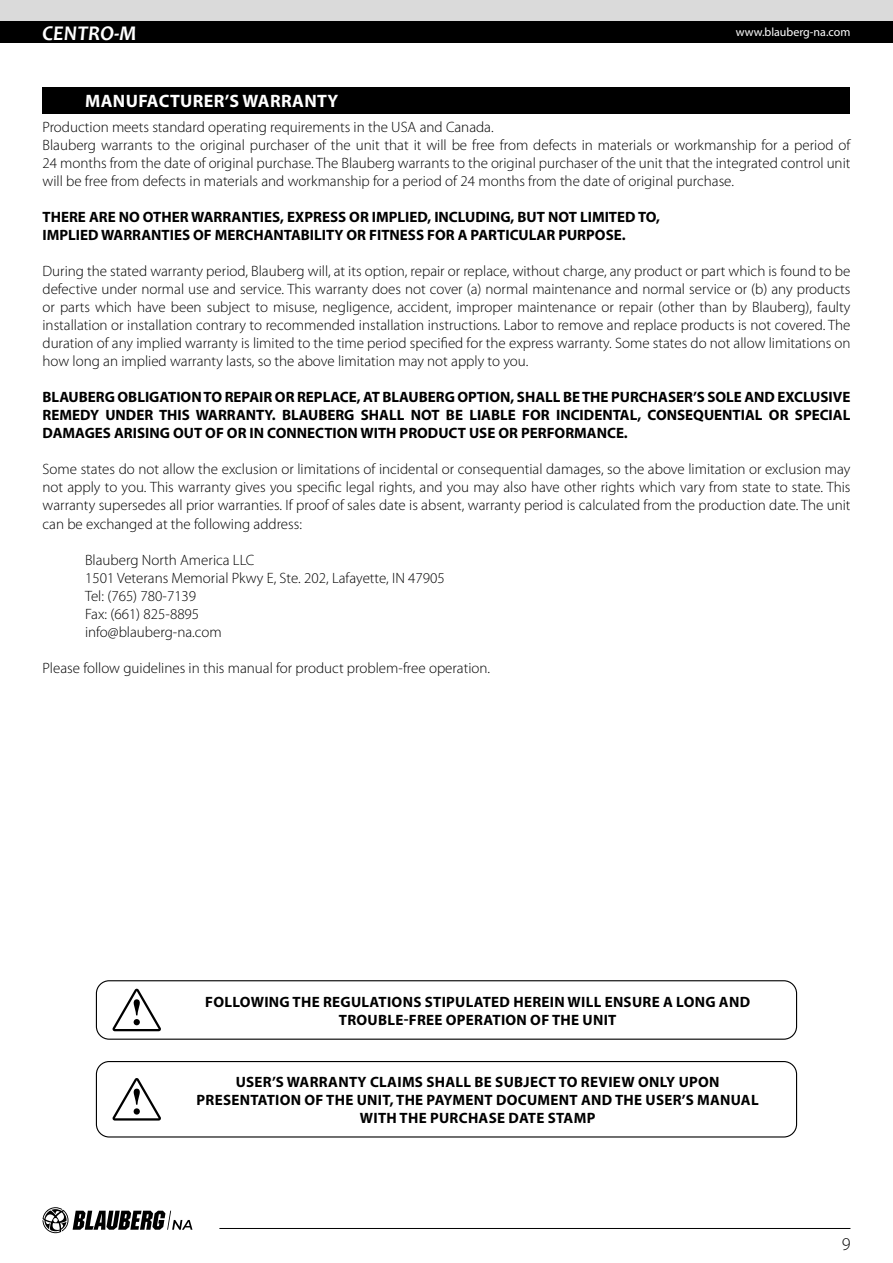
<style>
.page{position:relative;width:893px;height:1263px;background:#fff}
.page>*{position:absolute;margin:0;border:0;box-sizing:border-box;transform-origin:0 0}
.t1{font:italic 700 21px "Candara";color:#fff}
.t2{font:700 18px "Myriad Pro";letter-spacing:.02em;color:#fff}
.t3{font:300 18px "Myriad Pro";color:#000}
.t4{font:300 15px/18px "Myriad Pro";color:#000}
.t5{font:700 15px/18px "Myriad Pro";letter-spacing:.005em;color:#000;text-align:center}
.t6{font:12px "Myriad Pro";color:#fff}
</style>
<div class="page">
<div style="left:0;top:0;width:893px;height:21px;background:#dadada"></div>
<div style="left:0;top:21px;width:893px;height:22px;background:#000"></div>
<svg style="left:43px;top:1207px;width:149px;height:26px"></svg>
<hr style="left:219px;top:1228px;width:631px;height:1px;background:#000">
<div style="left:43px;top:87px;width:807px;height:27px;background:#000"></div>
<div style="left:96px;top:980px;width:701px;height:60px;border:1px solid #000;border-radius:13px"></div>
<svg style="left:112px;top:989px;width:49px;height:42px"></svg>
<div style="left:96px;top:1061px;width:701px;height:76px;border:1px solid #000;border-radius:13px"></div>
<svg style="left:112px;top:1078px;width:49px;height:42px"></svg>
<h1 class="t1" style="left:43px;top:20px;width:24px">CENTR</h1>
<h1 class="t1" style="left:101px;top:20px;width:37px">O-M</h1>
<p class="t6" style="left:736px;top:25px;width:116px">www.blauberg-na.com</p>
<p class="t2" style="left:85px;top:89px;width:255px">MANUFACTURER’S WARRANTY</p>
<p class="t4" style="left:43px;top:119px;width:809px">Production meets standard operating requirements in the USA and Canada.<br>Blauberg warrants to the original purchaser of the unit that it will be free from defects in materials or workmanship for a period of 24 months from the date of original purchase. The Blauberg warrants to the original purchaser of the unit that the integrated control unit will be free from defects in materials and workmanship for a period of 24 months from the date of original purchase.</p>
<p class="t5" style="left:43px;top:208px;width:619px;text-align:left">THERE ARE NO OTHER WARRANTIES, EXPRESS OR IMPLIED, INCLUDING, BUT NOT LIMITED TO,<br>IMPLIED WARRANTIES OF MERCHANTABILITY OR FITNESS FOR A PARTICULAR PURPOSE.</p>
<p class="t4" style="left:43px;top:263px;width:809px;text-align:justify">During the stated warranty period, Blauberg will, at its option, repair or replace, without charge, any product or part which is found to be defective under normal use and service. This warranty does not cover (a) normal maintenance and normal service or (b) any products or parts which have been subject to misuse, negligence, accident, improper maintenance or repair (other than by Blauberg), faulty installation or installation contrary to recommended installation instructions. Labor to remove and replace products is not covered. The duration of any implied warranty is limited to the time period specified for the express warranty. Some states do not allow limitations on how long an implied warranty lasts, so the above limitation may not apply to you.</p>
<p class="t5" style="left:43px;top:388px;width:809px;text-align:justify">BLAUBERG OBLIGATION TO REPAIR OR REPLACE, AT BLAUBERG OPTION, SHALL BE THE PURCHASER’S SOLE AND EXCLUSIVE REMEDY UNDER THIS WARRANTY. BLAUBERG SHALL NOT BE LIABLE FOR INCIDENTAL, CONSEQUENTIAL OR SPECIAL DAMAGES ARISING OUT OF OR IN CONNECTION WITH PRODUCT USE OR PERFORMANCE.</p>
<p class="t4" style="left:43px;top:461px;width:809px;text-align:justify">Some states do not allow the exclusion or limitations of incidental or consequential damages, so the above limitation or exclusion may not apply to you. This warranty gives you specific legal rights, and you may also have other rights which vary from state to state. This warranty supersedes all prior warranties. If proof of sales date is absent, warranty period is calculated from the production date. The unit can be exchanged at the following address:</p>
<p class="t4" style="left:85px;top:551px;width:361px">Blauberg North America LLC<br>1501 Veterans Memorial Pkwy E, Ste. 202, Lafayette, IN 47905<br>Tel: (765) 780-7139<br>Fax: (661) 825-8895<br>info@blauberg-na.com</p>
<p class="t4" style="left:43px;top:659px;width:449px">Please follow guidelines in this manual for product problem-free operation.</p>
<p class="t5" style="left:205px;top:992px;width:547px">FOLLOWING THE REGULATIONS STIPULATED HEREIN WILL ENSURE A LONG AND<br>TROUBLE-FREE OPERATION OF THE UNIT</p>
<p class="t5" style="left:197px;top:1072px;width:564px">USER’S WARRANTY CLAIMS SHALL BE SUBJECT TO REVIEW ONLY UPON<br>PRESENTATION OF THE UNIT, THE PAYMENT DOCUMENT AND THE USER’S MANUAL<br>WITH THE PURCHASE DATE STAMP</p>
<p class="t3" style="left:842px;top:1234px;width:10px">9</p>
</div>
